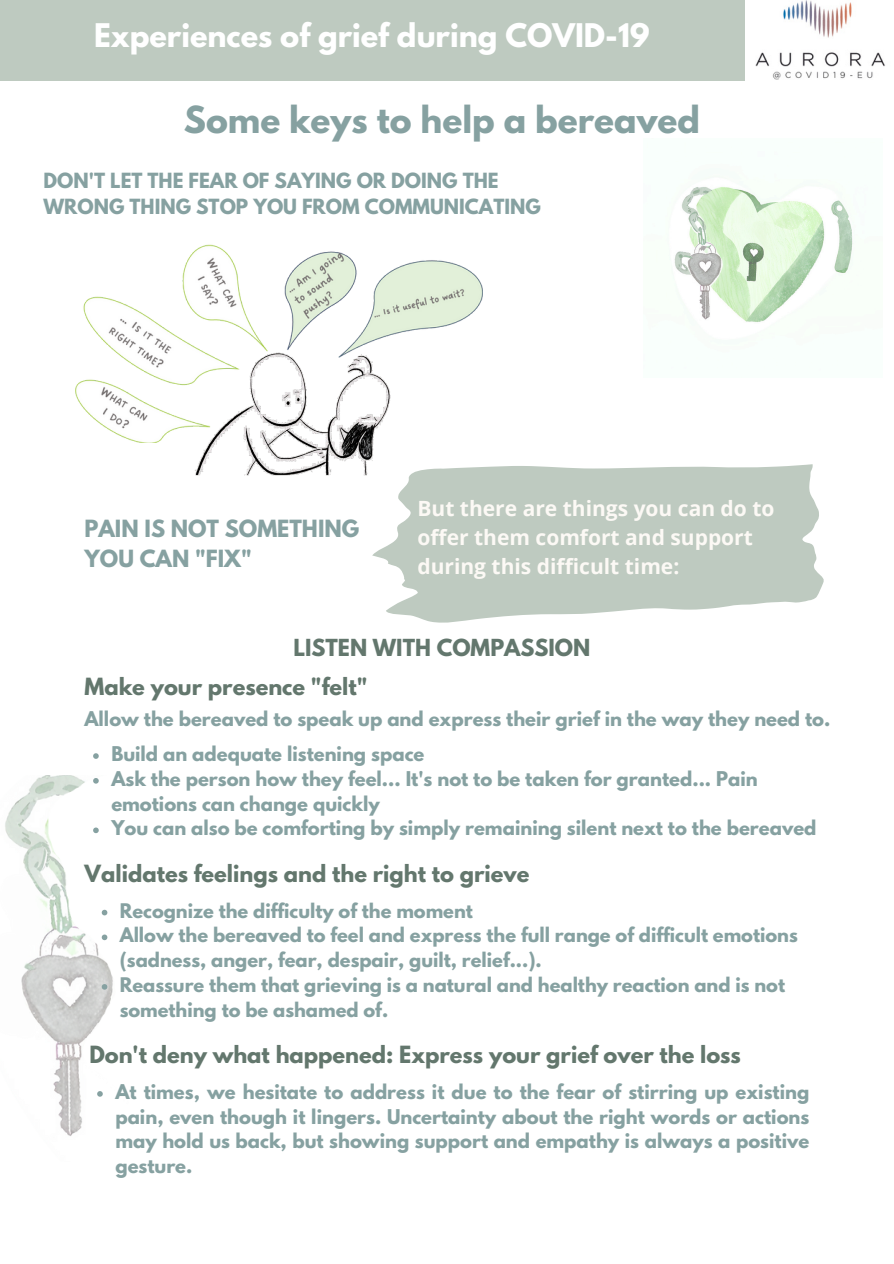
<style>
.page{position:relative;width:894px;height:1264px;background:#fff}
.page>*{position:absolute;margin:0;border:0;box-sizing:border-box;transform-origin:0 0}
.t1{font:700 33px "League Spartan";color:#86a1a1}
.t2{font:700 28.8px "League Spartan";color:#fff}
.t3{font:700 21px "League Spartan";color:#63776d}
.t4{font:700 21px/29.2px "Open Sans";color:#fcf9f5}
.t5{font:700 21px/29.2px "League Spartan";color:#86a1a1}
.t6{font:700 20.85px "League Spartan";color:#63776d}
.t7{font:700 18.6px/25.8px "League Spartan";color:#86a1a1}
.t8{font:700 18px/24.8px "League Spartan";color:#86a1a1}
.t9{font:700 17.85px/24.8px "League Spartan";color:#86a1a1}
</style>
<div class="page">
<img style="left:755px;top:0;width:130px;height:80px">
<div style="left:0;top:0;width:743px;height:80px;background:#becac0"></div>
<img style="left:674px;top:187px;width:179px;height:135px">
<img style="left:5px;top:775px;width:108px;height:361px">
<img style="left:75px;top:244px;width:407px;height:199px">
<img style="left:169px;top:331px;width:291px;height:145px">
<svg style="left:372px;top:464px;width:452px;height:159px;fill:#becac0"></svg>
<svg style="left:93px;top:753px;width:6px;height:5px"></svg>
<svg style="left:93px;top:778px;width:6px;height:5px"></svg>
<svg style="left:93px;top:827px;width:6px;height:6px"></svg>
<svg style="left:102px;top:909px;width:5px;height:6px"></svg>
<svg style="left:102px;top:934px;width:5px;height:6px"></svg>
<svg style="left:102px;top:984px;width:5px;height:5px"></svg>
<svg style="left:97px;top:1091px;width:6px;height:5px"></svg>
<h2 class="t2" style="left:94px;top:21px;width:557px">Experiences of grief during COVID-19</h2>
<h1 class="t1" style="left:184px;top:103px;width:517px">Some keys to help a bereaved</h1>
<p class="t7" style="left:43px;top:170px;width:499px">DON'T LET THE FEAR OF SAYING OR DOING THE<br>WRONG THING STOP YOU FROM COMMUNICATING</p>
<p class="t5" style="left:84px;top:517px;width:276px">PAIN IS NOT SOMETHING<br>YOU CAN "FIX"</p>
<p class="t4" style="left:417px;top:493px;width:358px">But there are things you can do to offer them comfort and support during this difficult time:</p>
<p class="t6" style="left:293px;top:637px;width:298px">LISTEN WITH COMPASSION</p>
<p class="t3" style="left:84px;top:676px;width:284px">Make your presence "felt"</p>
<p class="t8" style="left:111px;top:704px;width:720px;line-height:34.7px;text-indent:-27px">Allow the bereaved to speak up and express their grief in the way they need to.<br>Build an adequate listening space</p>
<p class="t8" style="left:111px;top:768px;width:706px">Ask the person how they feel... It's not to be taken for granted... Pain emotions can change quickly<br>You can also be comforting by simply remaining silent next to the bereaved</p>
<p class="t3" style="left:85px;top:863px;width:446px">Validates feelings and the right to grieve</p>
<p class="t9" style="left:120px;top:900px;width:679px">Recognize the difficulty of the moment<br>Allow the bereaved to feel and express the full range of difficult emotions (sadness, anger, fear, despair, guilt, relief...).<br>Reassure them that grieving is a natural and healthy reaction and is not something to be ashamed of.</p>
<p class="t3" style="left:89px;top:1044px;width:653px">Don't deny what happened: Express your grief over the loss</p>
<p class="t8" style="left:115px;top:1081px;width:695px;text-align:justify">At times, we hesitate to address it due to the fear of stirring up existing pain, even though it lingers. Uncertainty about the right words or actions may hold us back, but showing support and empathy is always a positive gesture.</p>
</div>
